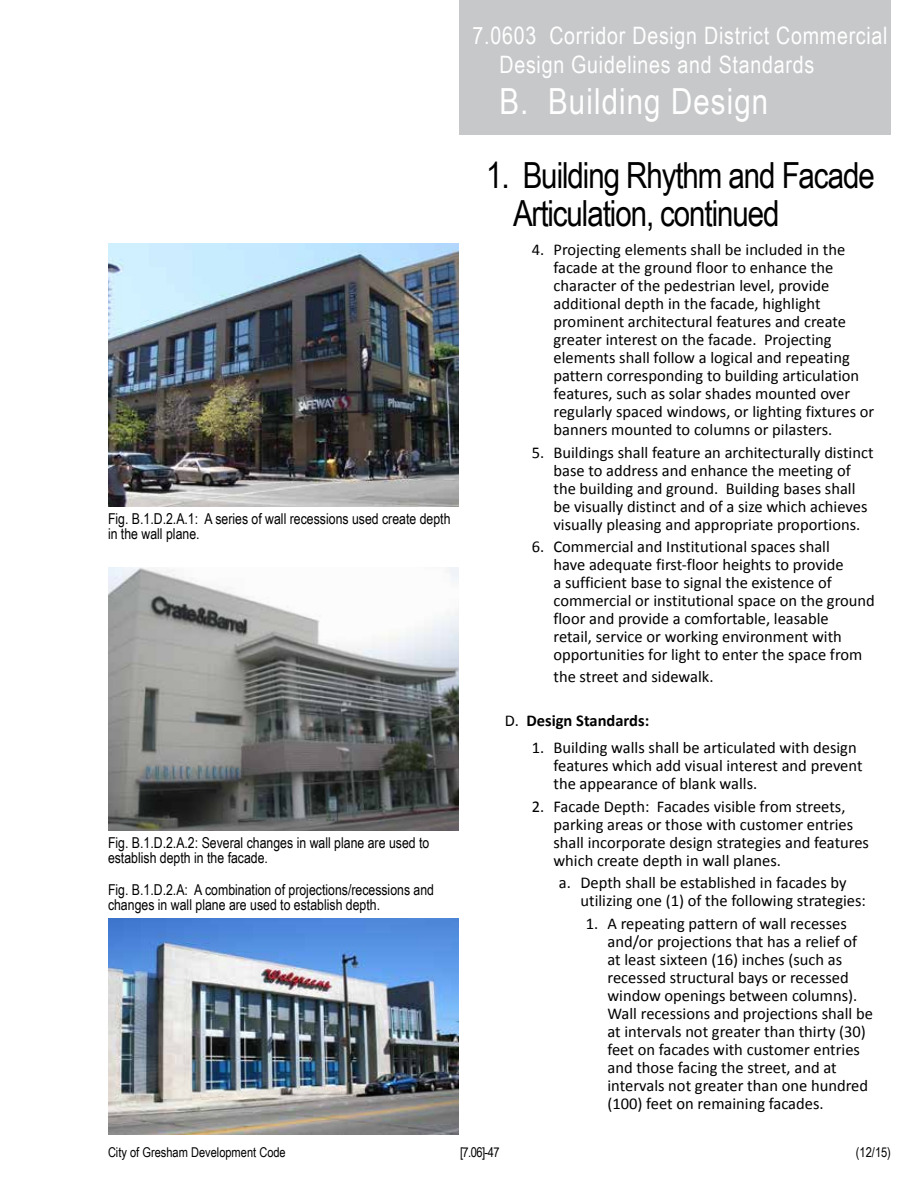
<style>
.page{position:relative;width:918px;height:1188px;background:#fff}
.page>*{position:absolute;margin:0;border:0;box-sizing:border-box;transform-origin:0 0}
.t1{font:36px/37.5px "Arial Narrow";letter-spacing:-.03em;color:#000}
.t2{font:36px "Arial Narrow";letter-spacing:.03em;color:#fff}
.t3{font:24px/28.8px "Arial Narrow";letter-spacing:.03em;color:#fff}
.t4{font:16.5px/18px "Calibri";color:#000}
.t5{font:700 16.5px "Calibri";color:#000}
.t6{font:15px/15px "Arial Narrow";color:#000}
.t7{font:13.5px "Arial Narrow";color:#000}
.s1{font-weight:400}
</style>
<div class="page">
<div style="left:459px;top:0;width:432px;height:135px;background:#c7c8ca"></div>
<img style="left:108px;top:243px;width:351px;height:263px">
<img style="left:108px;top:918px;width:351px;height:216px">
<img style="left:108px;top:567px;width:351px;height:263px">
<h2 class="t3" style="left:500px;top:21px;width:390px;text-indent:-27px">7.0603 Corridor Design District Commercial<br>Design Guidelines and Standards</h2>
<h1 class="t2" style="left:500px;top:75px;width:270px">B. Building Design</h1>
<p class="t6" style="left:108px;top:511px;width:344px">Fig. B.1.D.2.A.1: A series of wall recessions used create depth in the wall plane.</p>
<p class="t6" style="left:108px;top:835px;width:323px">Fig. B.1.D.2.A.2: Several changes in wall plane are used to establish depth in the facade.</p>
<p class="t6" style="left:108px;top:882px;width:328px">Fig. B.1.D.2.A: A combination of projections/recessions and changes in wall plane are used to establish depth.</p>
<h1 class="t1" style="left:513px;top:155px;width:363px;text-indent:-27px">1. Building Rhythm and Facade<br>Articulation, continued</h1>
<p class="t4" style="left:553px;top:241px;width:322px;text-indent:-22px">4. Projecting elements shall be included in the facade at the ground floor to enhance the character of the pedestrian level, provide additional depth in the facade, highlight prominent architectural features and create greater interest on the facade. Projecting elements shall follow a logical and repeating pattern corresponding to building articulation features, such as solar shades mounted over regularly spaced windows, or lighting fixtures or banners mounted to columns or pilasters.</p>
<p class="t4" style="left:553px;top:443px;width:322px;text-indent:-22px">5. Buildings shall feature an architecturally distinct base to address and enhance the meeting of the building and ground. Building bases shall be visually distinct and of a size which achieves visually pleasing and appropriate proportions.</p>
<p class="t4" style="left:553px;top:538px;width:323px;text-indent:-22px">6. Commercial and Institutional spaces shall<br>have adequate first-floor heights to provide<br>a sufficient base to signal the existence of commercial or institutional space on the ground floor and provide a comfortable, leasable<br>retail, service or working environment with opportunities for light to enter the space from</p>
<p class="t4" style="left:553px;top:668px;width:162px">the street and sidewalk.</p>
<p class="t5" style="left:505px;top:710px;width:146px"><span class="s1">D.</span> Design Standards:</p>
<p class="t4" style="left:553px;top:739px;width:311px;text-indent:-22px">1. Building walls shall be articulated with design features which add visual interest and prevent the appearance of blank walls.</p>
<p class="t4" style="left:553px;top:797px;width:317px;text-indent:-22px">2. Facade Depth: Facades visible from streets, parking areas or those with customer entries shall incorporate design strategies and features which create depth in wall planes.</p>
<p class="t4" style="left:580px;top:874px;width:287px;text-indent:-22px">a. Depth shall be established in facades by utilizing one (1) of the following strategies:</p>
<p class="t4" style="left:607px;top:914px;width:267px;text-indent:-22px">1. A repeating pattern of wall recesses and/or projections that has a relief of at least sixteen (16) inches (such as recessed structural bays or recessed window openings between columns).<br>Wall recessions and projections shall be at intervals not greater than thirty (30) feet on facades with customer entries and those facing the street, and at intervals not greater than one hundred (100) feet on remaining facades.</p>
<p class="t7" style="left:108px;top:1143px;width:179px">City of Gresham Development Code</p>
<p class="t7" style="left:460px;top:1143px;width:41px">[7.06]-47</p>
<p class="t7" style="left:856px;top:1143px;width:37px">(12/15)</p>
</div>
